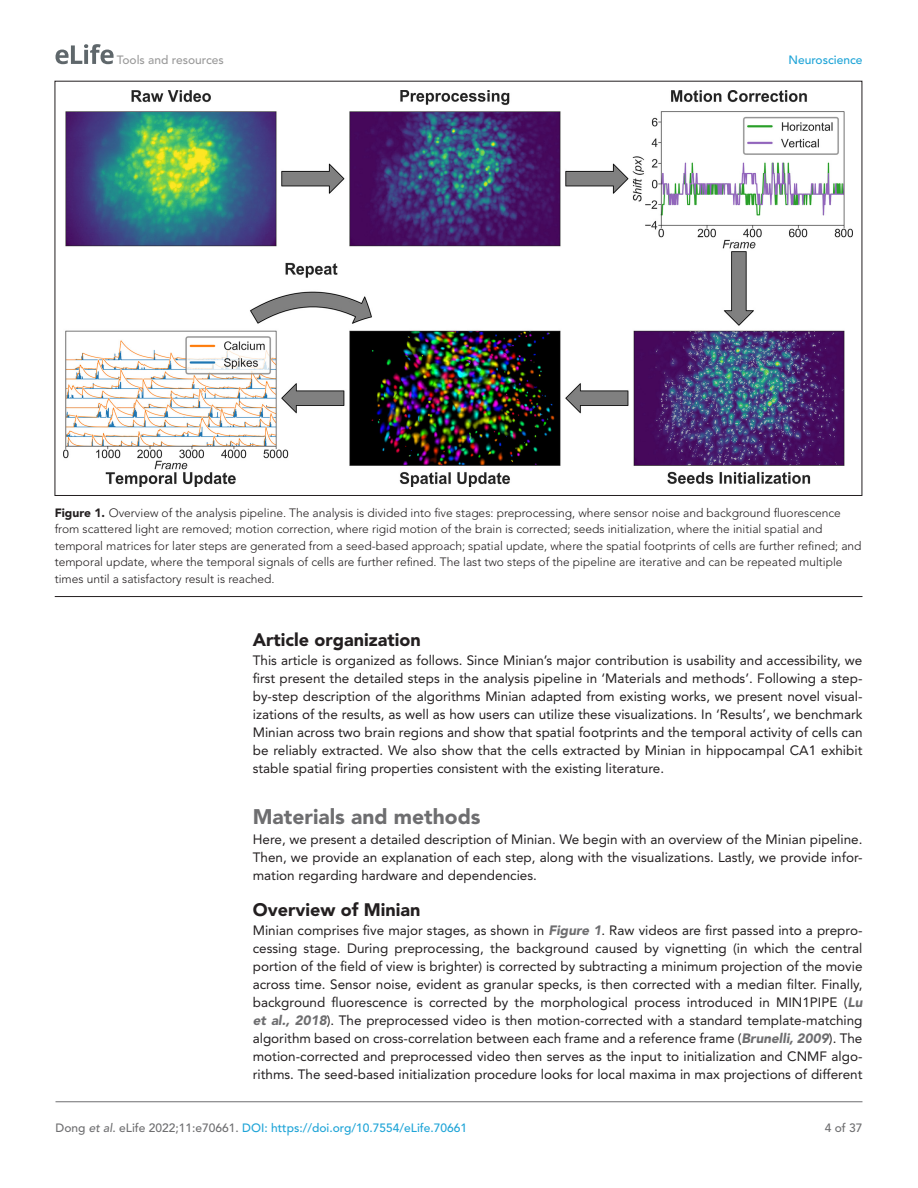
<style>
.page{position:relative;width:918px;height:1188px;background:#fff}
.page>*{position:absolute;margin:0;border:0;box-sizing:border-box;transform-origin:0 0}
.t1{font:900 21px "Avenir LT Std";color:#6e6e70}
.t2{font:900 18px "Avenir LT Std";color:#231f20}
.t3{font:13.5px/18px "Avenir LT Std";color:#231f20;text-align:justify}
.t4{font:300 12px/16.5px "Avenir LT Std";color:#231f20}
.t5{font:500 12px "Avenir LT Std";color:#1ea4d7}
.t6{font:500 12px "Avenir LT Std";color:#9a9a9a}
.t7{font:500 12px "Avenir LT Std";color:#6e6e70}
.s1{font-weight:900}
.s2{font-weight:900;font-style:italic;color:#6e6e70}
.s3{color:#6e6e70}
.s4{font-style:italic;color:#6e6e70}
</style>
<div class="page">
<svg style="left:56px;top:44px;width:58px;height:20px"></svg>
<hr style="left:56px;top:1101px;width:806px;height:1px;background:#6e6e70">
<hr style="left:55px;top:596px;width:807px;height:1px;background:#231f20">
<img style="left:64px;top:90px;width:789px;height:396px">
<p class="t6" style="left:117px;top:53px;width:108px">Tools and resources</p>
<p class="t5" style="left:788px;top:53px;width:76px">Neuroscience</p>
<p class="t4" style="left:55px;top:504px;width:808px"><span class="s1">Figure 1.</span> Overview of the analysis pipeline. The analysis is divided into five stages: preprocessing, where sensor noise and background fluorescence from scattered light are removed; motion correction, where rigid motion of the brain is corrected; seeds initialization, where the initial spatial and temporal matrices for later steps are generated from a seed-based approach; spatial update, where the spatial footprints of cells are further refined; and temporal update, where the temporal signals of cells are further refined. The last two steps of the pipeline are iterative and can be repeated multiple times until a satisfactory result is reached.</p>
<h2 class="t2" style="left:253px;top:629px;width:169px">Article organization</h2>
<p class="t3" style="left:253px;top:652px;width:611px">This article is organized as follows. Since Minian’s major contribution is usability and accessibility, we first present the detailed steps in the analysis pipeline in ‘Materials and methods’. Following a step&shy;by-step description of the algorithms Minian adapted from existing works, we present novel visual&shy;izations of the results, as well as how users can utilize these visualizations. In ‘Results’, we benchmark Minian across two brain regions and show that spatial footprints and the temporal activity of cells can be reliably extracted. We also show that the cells extracted by Minian in hippocampal CA1 exhibit stable spatial firing properties consistent with the existing literature.</p>
<h1 class="t1" style="left:253px;top:804px;width:229px">Materials and methods</h1>
<p class="t3" style="left:253px;top:830px;width:611px">Here, we present a detailed description of Minian. We begin with an overview of the Minian pipeline.<br>Then, we provide an explanation of each step, along with the visualizations. Lastly, we provide infor&shy;mation regarding hardware and dependencies.</p>
<h2 class="t2" style="left:253px;top:899px;width:169px">Overview of Minian</h2>
<p class="t3" style="left:253px;top:922px;width:611px">Minian comprises five major stages, as shown in <span class="s2">Figure 1</span>. Raw videos are first passed into a prepro&shy;cessing stage. During preprocessing, the background caused by vignetting (in which the central portion of the field of view is brighter) is corrected by subtracting a minimum projection of the movie across time. Sensor noise, evident as granular specks, is then corrected with a median filter. Finally, background fluorescence is corrected by the morphological process introduced in MIN1PIPE (<span class="s2">Lu et al., 2018</span>). The preprocessed video is then motion-corrected with a standard template-matching algorithm based on cross-correlation between each frame and a reference frame (<span class="s2">Brunelli, 2009</span>). The motion-corrected and preprocessed video then serves as the input to initialization and CNMF algo&shy;rithms. The seed-based initialization procedure looks for local maxima in max projections of different</p>
<p class="t5" style="left:56px;top:1121px;width:413px"><span class="s3">Dong</span> <span class="s4">et al</span><span class="s3">. eLife 2022;11:e70661.</span> DOI: https://doi.org/10.7554/eLife.70661</p>
<p class="t7" style="left:825px;top:1121px;width:39px">4 of 37</p>
</div>
